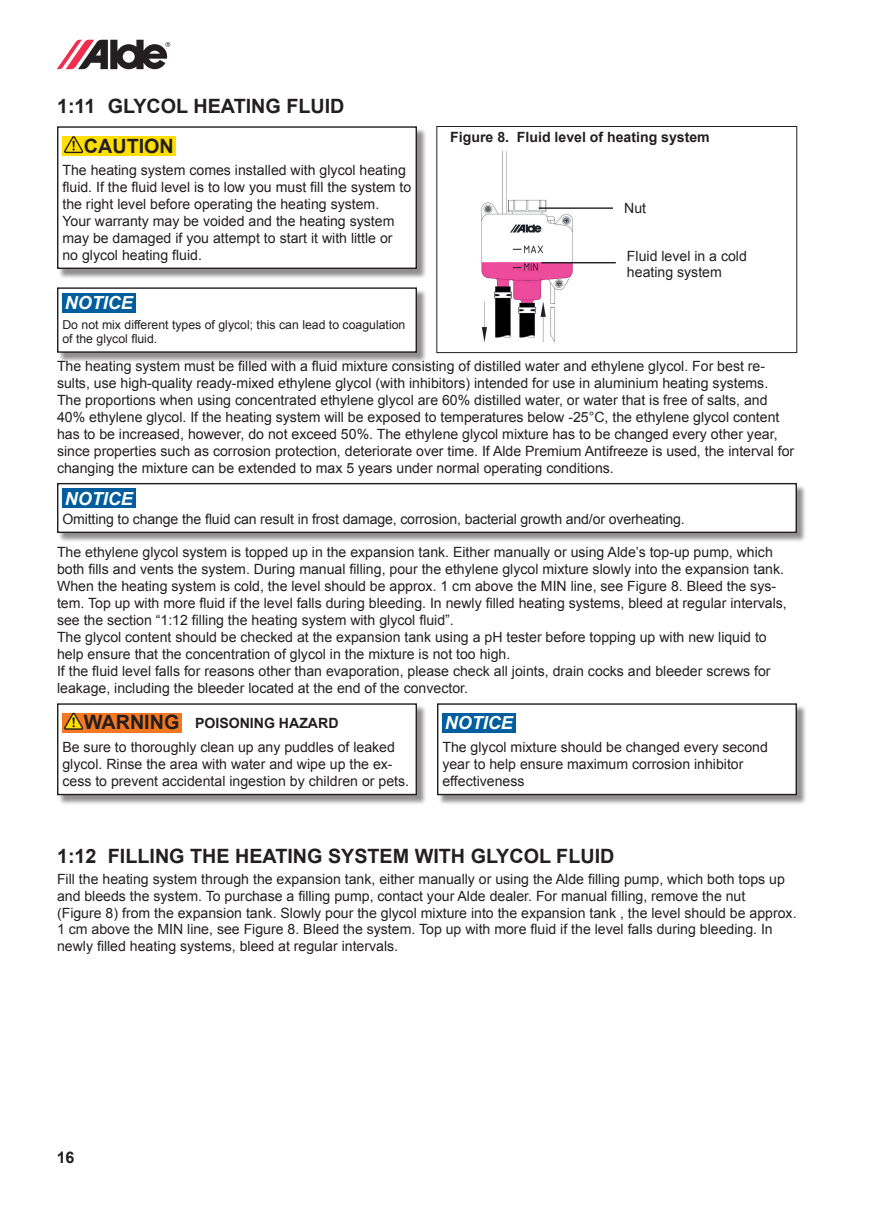
<style>
.page{position:relative;width:874px;height:1225px;background:#fff}
.page>*{position:absolute;margin:0;border:0;box-sizing:border-box;transform-origin:0 0}
.t1{font:700 19.8px/25.8px "Arial";color:#231f20}
.t2{font:700 19px "Arial";color:#231f20}
.t3{font:italic 700 18px "Arial";color:#fff}
.t4{font:700 16px "Arial";color:#231f20}
.t5{font:14px/17px "Arial";color:#231f20}
.t6{font:700 14px "Arial";color:#231f20}
.t7{font:12.2px/14px "Arial";color:#231f20}
</style>
<div class="page">
<svg style="left:57px;top:40px;width:113px;height:29px"></svg>
<div style="left:59px;top:128px;width:367px;height:151px;background:#231f20;opacity:.5"></div>
<div style="left:58px;top:127px;width:358px;height:141px;background:#fff"></div>
<div style="left:62px;top:136px;width:114px;height:20px;background:#ffdf01"></div>
<svg style="left:64px;top:136px;width:20px;height:18px"></svg>
<div style="left:57px;top:126px;width:360px;height:143px;border:1px solid #231f20"></div>
<img style="left:481px;top:152px;width:135px;height:191px">
<hr style="left:541px;top:262px;width:74px;height:1px;background:#231f20">
<div style="left:59px;top:289px;width:367px;height:73px;background:#231f20;opacity:.5"></div>
<div style="left:58px;top:288px;width:358px;height:64px;background:#fff"></div>
<div style="left:62px;top:293px;width:74px;height:20px;background:#005e9e"></div>
<div style="left:57px;top:287px;width:360px;height:66px;border:1px solid #231f20"></div>
<div style="left:436px;top:126px;width:360px;height:227px;border:1px solid #231f20"></div>
<div style="left:59px;top:704px;width:367px;height:101px;background:#231f20;opacity:.5"></div>
<div style="left:58px;top:704px;width:358px;height:90px;background:#fff"></div>
<div style="left:62px;top:712px;width:120px;height:20px;background:#f47721"></div>
<svg style="left:64px;top:712px;width:21px;height:18px"></svg>
<div style="left:57px;top:703px;width:360px;height:92px;border:1px solid #231f20"></div>
<div style="left:438px;top:704px;width:368px;height:101px;background:#231f20;opacity:.5"></div>
<div style="left:437px;top:704px;width:358px;height:90px;background:#fff"></div>
<div style="left:442px;top:712px;width:74px;height:20px;background:#005e9e"></div>
<div style="left:437px;top:703px;width:359px;height:92px;border:1px solid #231f20"></div>
<div style="left:59px;top:484px;width:747px;height:59px;background:#231f20;opacity:.5"></div>
<div style="left:58px;top:483px;width:737px;height:49px;background:#fff"></div>
<div style="left:62px;top:488px;width:74px;height:20px;background:#005e9e"></div>
<div style="left:57px;top:483px;width:739px;height:50px;border:1px solid #231f20"></div>
<hr style="left:538px;top:207px;width:74px;height:2px;background:#231f20">
<h1 class="t1" style="left:57px;top:94px;width:289px">1:11 GLYCOL HEATING FLUID</h1>
<h1 class="t1" style="left:84px;top:133px;width:140px">CAUTION<br>OBSERVERA<br>ATTENTION<br>VOORZICHTIG</h1>
<p class="t5" style="left:62px;top:162px;width:350px">The heating system comes installed with glycol heating fluid. If the fluid level is to low you must fill the system to the right level before operating the heating system.<br>Your warranty may be voided and the heating system may be damaged if you attempt to start it with little or no glycol heating fluid.</p>
<p class="t3" style="left:65px;top:291px;width:70px">NOTICE</p>
<p class="t7" style="left:62px;top:318px;width:344px">Do not mix different types of glycol; this can lead to coagulation of the glycol fluid.</p>
<p class="t6" style="left:450px;top:128px;width:261px">Figure 8. Fluid level of heating system</p>
<p class="t5" style="left:624px;top:200px;width:23px">Nut</p>
<p class="t5" style="left:626px;top:247px;width:121px">Fluid level in a cold heating system</p>
<p class="t5" style="left:57px;top:358px;width:738px">The heating system must be filled with a fluid mixture consisting of distilled water and ethylene glycol. For best re&shy;sults, use high-quality ready-mixed ethylene glycol (with inhibitors) intended for use in aluminium heating systems.<br>The proportions when using concentrated ethylene glycol are 60% distilled water, or water that is free of salts, and 40% ethylene glycol. If the heating system will be exposed to temperatures below -25°C, the ethylene glycol content has to be increased, however, do not exceed 50%. The ethylene glycol mixture has to be changed every other year, since properties such as corrosion protection, deteriorate over time. If Alde Premium Antifreeze is used, the interval for changing the mixture can be extended to max 5 years under normal operating conditions.</p>
<p class="t3" style="left:65px;top:486px;width:70px">NOTICE</p>
<p class="t5" style="left:62px;top:510px;width:623px">Omitting to change the fluid can result in frost damage, corrosion, bacterial growth and/or overheating.</p>
<p class="t5" style="left:57px;top:544px;width:731px">The ethylene glycol system is topped up in the expansion tank. Either manually or using Alde’s top-up pump, which both fills and vents the system. During manual filling, pour the ethylene glycol mixture slowly into the expansion tank.<br>When the heating system is cold, the level should be approx. 1 cm above the MIN line, see Figure 8. Bleed the sys&shy;tem. Top up with more fluid if the level falls during bleeding. In newly filled heating systems, bleed at regular intervals, see the section “1:12 filling the heating system with glycol fluid”.<br>The glycol content should be checked at the expansion tank using a pH tester before topping up with new liquid to help ensure that the concentration of glycol in the mixture is not too high.<br>If the fluid level falls for reasons other than evaporation, please check all joints, drain cocks and bleeder screws for leakage, including the bleeder located at the end of the convector.</p>
<h1 class="t1" style="left:84px;top:709px;width:97px">WARNING<br>VARNING</h1>
<h2 class="t2" style="left:85px;top:761px;width:162px">AVERTISSEMENT</h2>
<p class="t3" style="left:444px;top:710px;width:70px">NOTICE</p>
<p class="t5" style="left:442px;top:738px;width:327px">The glycol mixture should be changed every second year to help ensure maximum corrosion inhibitor effectiveness</p>
<p class="t6" style="left:195px;top:714px;width:145px">POISONING HAZARD</p>
<p class="t5" style="left:62px;top:738px;width:348px">Be sure to thoroughly clean up any puddles of leaked glycol. Rinse the area with water and wipe up the ex&shy;cess to prevent accidental ingestion by children or pets.</p>
<h1 class="t1" style="left:57px;top:843px;width:558px">1:12 FILLING THE HEATING SYSTEM WITH GLYCOL FLUID</h1>
<p class="t5" style="left:57px;top:870px;width:740px">Fill the heating system through the expansion tank, either manually or using the Alde filling pump, which both tops up and bleeds the system. To purchase a filling pump, contact your Alde dealer. For manual filling, remove the nut<br>(Figure 8) from the expansion tank. Slowly pour the glycol mixture into the expansion tank , the level should be approx.<br>1 cm above the MIN line, see Figure 8. Bleed the system. Top up with more fluid if the level falls during bleeding. In newly filled heating systems, bleed at regular intervals.</p>
<h1 class="t1" style="left:85px;top:842px;width:171px;line-height:27.6px">VAROITUS<br>ADVERTENCIA<br>AVVERTENZA<br>WAARSCHUWING</h1>
<p class="t4" style="left:57px;top:1146px;width:19px">16</p>
</div>
